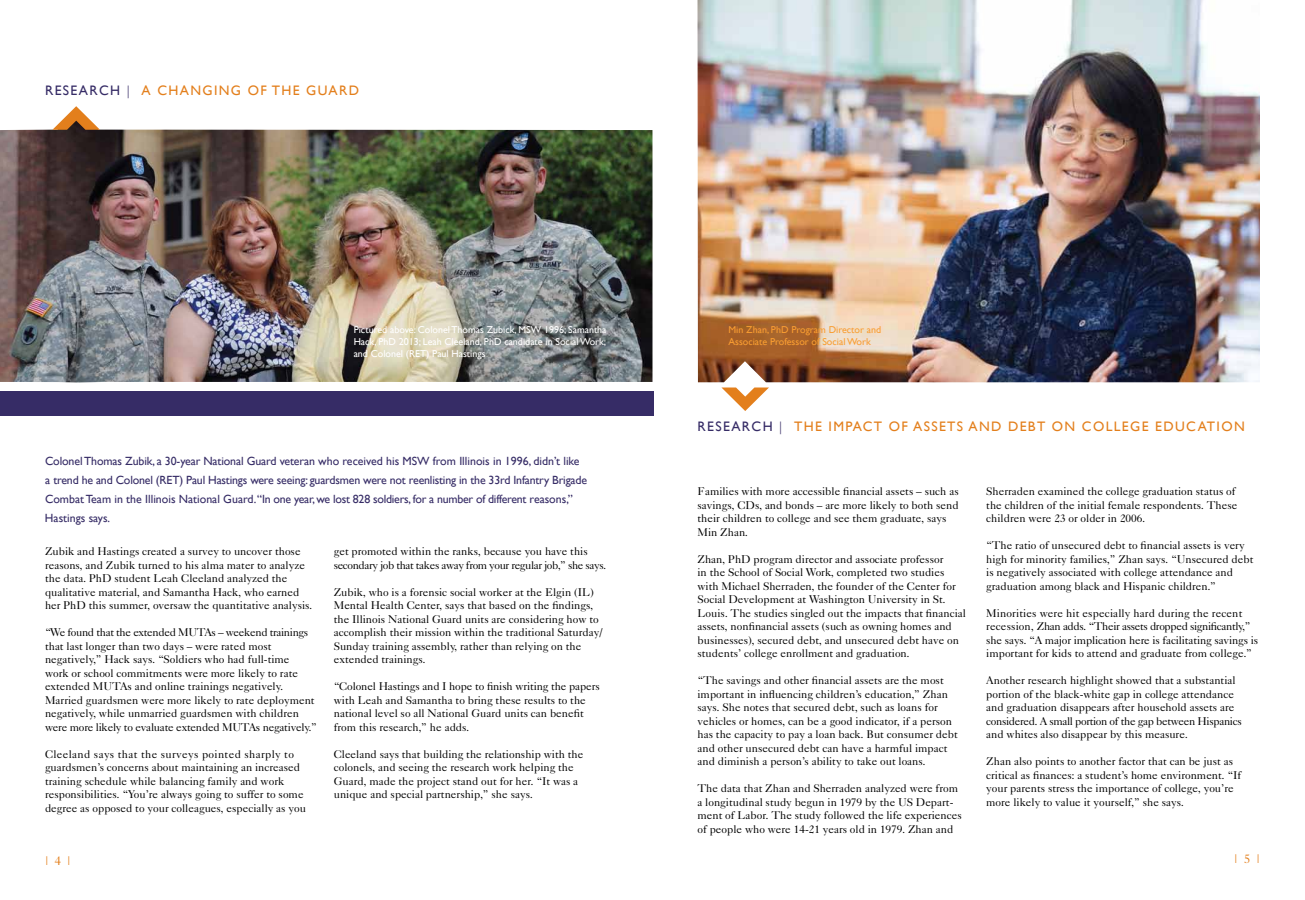
<style>
.page{position:relative;width:1305px;height:900px;background:#fff}
.page>*{position:absolute;margin:0;border:0;box-sizing:border-box;transform-origin:0 0}
.t1{font:13.75px "Gill Sans";letter-spacing:.1em;color:#e37f1c}
.t2{font:12.5px "Caslon Five Forty";color:#e37f1c}
.t3{font:11.88px/18.8px "Gill Sans";letter-spacing:-.015em;color:#362c66}
.t4{font:11.25px/13.5px "Caslon Five Forty";color:#000}
.t5{font:11.25px/13.5px "Caslon Five Forty";letter-spacing:-.035em;color:#000}
.t6{font:10px/12px "Gill Sans";color:#fff;text-align:justify}
.t7{font:10px/12px "Gill Sans";color:#f99d31}
.s1{color:#362c66}
.s2{font-weight:300;color:#362c66}
</style>
<div class="page">
<img style="left:0;top:129px;width:652px;height:253px">
<svg style="left:52px;top:106px;width:48px;height:24px"></svg>
<img style="left:698px;top:0;width:562px;height:382px">
<svg style="left:722px;top:388px;width:47px;height:23px"></svg>
<div style="left:0;top:391px;width:653px;height:25px;background:#362c66"></div>
<p class="t1" style="left:45px;top:82px;width:316px"><span class="s1">research</span> <span class="s2">|</span> a changing of the guard</p>
<p class="t6" style="left:354px;top:323px;width:254px">Pictured above: Colonel Thomas Zubick, MSW 1996; Samantha Hack, PhD 2013; Leah Cleeland, PhD candidate in Social Work; and Colonel (RET) Paul Hastings</p>
<p class="t3" style="left:45px;top:452px;width:544px">Colonel Thomas Zubik, a 30-year National Guard veteran who received his MSW from I llinois in 1996, didn’t like a trend he and Colonel (RET) Paul Hastings were seeing: guardsmen were not reenlisting in the 33rd Infantry Brigade Combat Team in the I llinois National Guard. “In one year, we lost 828 soldiers, for a number of different reasons,” Hastings says.</p>
<p class="t4" style="left:45px;top:544px;width:269px">Zubik and Hastings created a survey to uncover those reasons, and Zubik turned to his alma mater to analyze the data. PhD student Leah Cleeland analyzed the qualitative material, and Samantha Hack, who earned her PhD this summer, oversaw the quantitative analysis.</p>
<p class="t4" style="left:45px;top:625px;width:274px">“We found that the extended MUTAs – weekend trainings that last longer than two days – were rated most negatively,” Hack says. “Soldiers who had full-time<br>work or school commitments were more likely to rate extended MUTAs and online trainings negatively.<br>Married guardsmen were more likely to rate deployment negatively, while unmarried guardsmen with children were more likely to evaluate extended MUTAs negatively.”</p>
<p class="t4" style="left:45px;top:747px;width:262px">Cleeland says that the surveys pointed sharply to guardsmen’s concerns about maintaining an increased training schedule while balancing family and work responsibilities. “You’re always going to suffer to some degree as opposed to your colleagues, especially as you</p>
<p class="t2" style="left:45px;top:853px;width:27px">| 4 |</p>
<p class="t5" style="left:334px;top:544px;width:274px">get promoted within the ranks, because you have this secondary job that takes away from your regular job,” she says.</p>
<p class="t4" style="left:334px;top:585px;width:270px">Zubik, who is a forensic social worker at the Elgin (IL)<br>Mental Health Center, says that based on the findings, the Illinois National Guard units are considering how to accomplish their mission within the traditional Saturday/ Sunday training assembly, rather than relying on the extended trainings.</p>
<p class="t4" style="left:334px;top:679px;width:268px">“Colonel Hastings and I hope to finish writing the papers with Leah and Samantha to bring these results to the national level so all National Guard units can benefit from this research,” he adds.</p>
<p class="t4" style="left:334px;top:747px;width:251px">Cleeland says that building the relationship with the colonels, and seeing the research work helping the Guard, made the project stand out for her. “It was a unique and special partnership,” she says.</p>
<p class="t7" style="left:728px;top:324px;width:154px">Min Zhan, PhD Program Director and<br>Associate Professor of Social Work</p>
<p class="t1" style="left:698px;top:418px;width:549px"><span class="s1">Research</span> <span class="s2">|</span> The Impact of Assets and Debt on College Education</p>
<p class="t4" style="left:698px;top:484px;width:263px">Families with more accessible financial assets – such as savings, CDs, and bonds – are more likely to both send their children to college and see them graduate, says Min Zhan.</p>
<p class="t4" style="left:698px;top:552px;width:270px">Zhan, PhD program director and associate professor<br>in the School of Social Work, completed two studies with Michael Sherraden, the founder of the Center for Social Development at Washington University in St.<br>Louis. The studies singled out the impacts that financial assets, nonfinancial assets (such as owning homes and businesses), secured debt, and unsecured debt have on students’ college enrollment and graduation.</p>
<p class="t4" style="left:698px;top:673px;width:262px">“The savings and other financial assets are the most important in influencing children’s education,” Zhan says. She notes that secured debt, such as loans for vehicles or homes, can be a good indicator, if a person has the capacity to pay a loan back. But consumer debt and other unsecured debt can have a harmful impact and diminish a person’s ability to take out loans.</p>
<p class="t4" style="left:698px;top:781px;width:266px">The data that Zhan and Sherraden analyzed were from a longitudinal study begun in 1979 by the US Depart&shy;ment of Labor. The study followed the life experiences of people who were 14-21 years old in 1979. Zhan and</p>
<p class="t4" style="left:986px;top:484px;width:253px">Sherraden examined the college graduation status of the children of the initial female respondents. These children were 23 or older in 2006.</p>
<p class="t4" style="left:986px;top:538px;width:269px">“The ratio of unsecured debt to financial assets is very high for minority families,” Zhan says. “Unsecured debt is negatively associated with college attendance and graduation among black and Hispanic children.”</p>
<p class="t4" style="left:986px;top:606px;width:273px">Minorities were hit especially hard during the recent recession, Zhan adds. “Their assets dropped significantly,” she says. “A major implication here is facilitating savings is important for kids to attend and graduate from college.”</p>
<p class="t4" style="left:986px;top:673px;width:257px">Another research highlight showed that a substantial portion of the black-white gap in college attendance and graduation disappears after household assets are considered. A small portion of the gap between Hispanics and whites also disappear by this measure.</p>
<p class="t4" style="left:986px;top:754px;width:257px">Zhan also points to another factor that can be just as critical as finances: a student’s home environment. “If your parents stress the importance of college, you’re more likely to value it yourself,” she says.</p>
<p class="t2" style="left:1234px;top:852px;width:27px">| 5 |</p>
</div>
